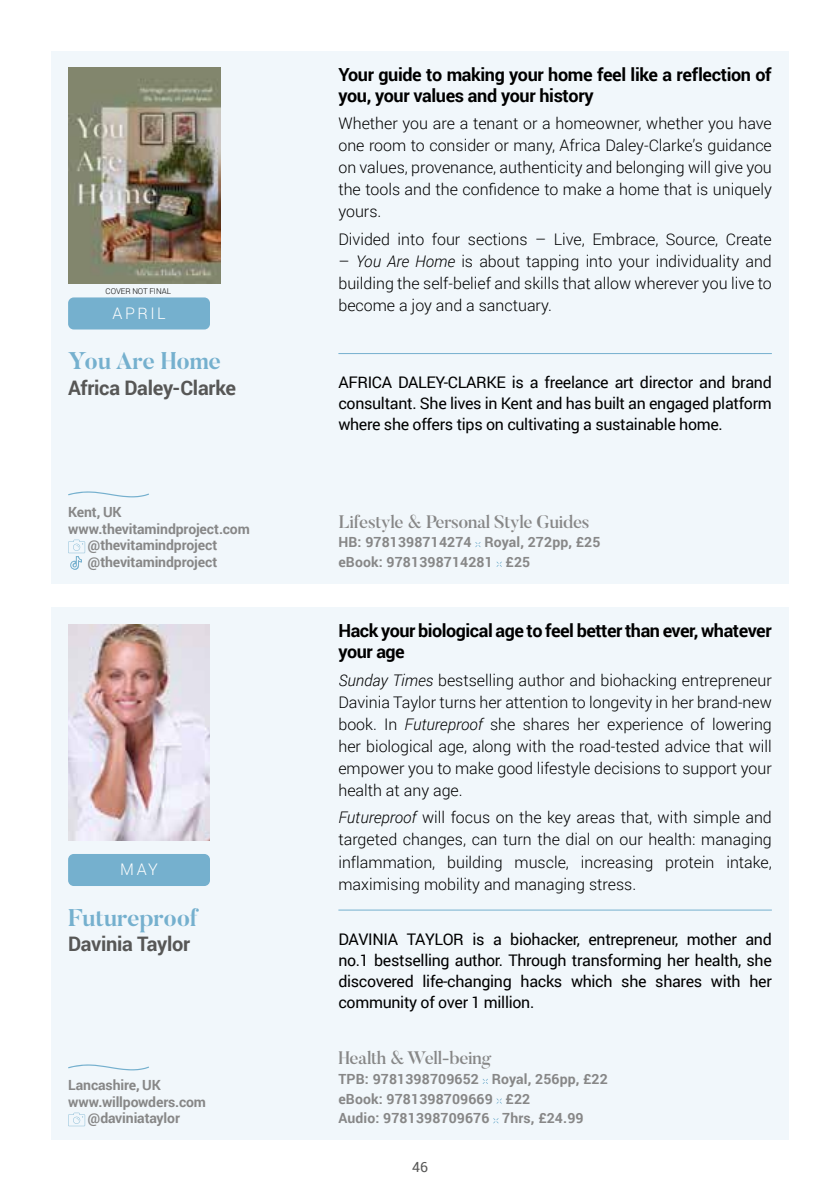
<style>
.page{position:relative;width:840px;height:1191px;background:#fff}
.page>*{position:absolute;margin:0;border:0;box-sizing:border-box;transform-origin:0 0}
.t1{font:700 24px "Butler";letter-spacing:-.01em;color:#75b0ce}
.t2{font:700 20px "Roboto";letter-spacing:-.015em;color:#575756}
.t3{font:700 18px/21px "Roboto";letter-spacing:-.025em;color:#000}
.t4{font:500 18px "Butler";letter-spacing:-.02em;color:#878787}
.t5{font:300 16px/22px "Roboto";color:#000;text-align:justify}
.t6{font:16px/21px "Roboto";letter-spacing:-.02em;color:#000;text-align:justify}
.t7{font:300 16px "Roboto";letter-spacing:.145em;color:#fff}
.t8{font:700 14px/19.6px "Roboto";letter-spacing:.005em;color:#878787}
.t9{font:14px "Roboto";color:#575756}
.t10{font:300 8px "Roboto";letter-spacing:-.005em;color:#000}
.s1{font-style:italic}
</style>
<div class="page">
<div style="left:51px;top:51px;width:737px;height:532px;background:#f1f7fb"></div>
<div style="left:68px;top:297px;width:142px;height:32px;background:#75b0ce;border-radius:6px"></div>
<img style="left:68px;top:68px;width:152px;height:216px">
<svg style="left:68px;top:491px;width:81px;height:6px"></svg>
<hr style="left:338px;top:353px;width:433px;height:1px;background:#75b0ce">
<svg style="left:475px;top:542px;width:5px;height:5px"></svg>
<svg style="left:496px;top:561px;width:5px;height:6px"></svg>
<svg style="left:68px;top:540px;width:17px;height:29px"></svg>
<div style="left:51px;top:607px;width:737px;height:533px;background:#f1f7fb"></div>
<div style="left:68px;top:854px;width:142px;height:32px;background:#75b0ce;border-radius:6px"></div>
<img style="left:68px;top:624px;width:142px;height:216px">
<svg style="left:68px;top:1064px;width:81px;height:6px"></svg>
<hr style="left:338px;top:909px;width:433px;height:1px;background:#75b0ce">
<svg style="left:482px;top:1079px;width:5px;height:5px"></svg>
<svg style="left:496px;top:1098px;width:5px;height:5px"></svg>
<svg style="left:493px;top:1118px;width:5px;height:5px"></svg>
<svg style="left:68px;top:1112px;width:17px;height:14px"></svg>
<p class="t10" style="left:105px;top:285px;width:67px">COVER NOT FINAL</p>
<p class="t7" style="left:113px;top:302px;width:54px">APRIL</p>
<h1 class="t1" style="left:68px;top:345px;width:154px">You Are Home</h1>
<p class="t2" style="left:68px;top:373px;width:169px">Africa Daley-Clarke</p>
<p class="t8" style="left:68px;top:502px;width:55px">Kent, UK</p>
<p class="t8" style="left:68px;top:518px;width:183px">www.thevitamindproject.com</p>
<p class="t8" style="left:88px;top:535px;width:131px">@thevitamindproject</p>
<p class="t8" style="left:88px;top:551px;width:131px">@thevitamindproject</p>
<p class="t7" style="left:120px;top:858px;width:39px">MAY</p>
<h1 class="t1" style="left:68px;top:902px;width:131px">Futureproof</h1>
<p class="t2" style="left:68px;top:930px;width:124px">Davinia Taylor</p>
<p class="t8" style="left:68px;top:1075px;width:94px">Lancashire, UK</p>
<p class="t8" style="left:68px;top:1091px;width:139px">www.willpowders.com</p>
<p class="t8" style="left:88px;top:1108px;width:93px">@daviniataylor</p>
<p class="t3" style="left:338px;top:63px;width:434px">Your guide to making your home feel like a reflection of you, your values and your history</p>
<p class="t5" style="left:338px;top:112px;width:435px">Whether you are a tenant or a homeowner, whether you have one room to consider or many, Africa Daley-Clarke’s guidance on values, provenance, authenticity and belonging will give you the tools and the confidence to make a home that is uniquely yours.</p>
<p class="t5" style="left:338px;top:228px;width:434px">Divided into four sections – Live, Embrace, Source, Create</p>
<p class="t5" style="left:338px;top:250px;width:435px">– <span class="s1">You Are Home</span> is about tapping into your individuality and building the self-belief and skills that allow wherever you live to become a joy and a sanctuary.</p>
<p class="t6" style="left:338px;top:371px;width:434px">AFRICA DALEY-CLARKE is a freelance art director and brand consultant. She lives in Kent and has built an engaged platform where she offers tips on cultivating a sustainable home.</p>
<p class="t4" style="left:338px;top:510px;width:252px">Lifestyle &amp; Personal Style Guides</p>
<p class="t8" style="left:338px;top:532px;width:263px">HB: 9781398714274 Royal, 272pp, £25 eBook: 9781398714281 £25</p>
<p class="t3" style="left:338px;top:619px;width:434px">Hack your biological age to feel better than ever, whatever your age</p>
<p class="t5" style="left:338px;top:668px;width:435px"><span class="s1">Sunday Times</span> bestselling author and biohacking entrepreneur Davinia Taylor turns her attention to longevity in her brand-new book. In <span class="s1">Futureproof</span> she shares her experience of lowering her biological age, along with the road-tested advice that will empower you to make good lifestyle decisions to support your health at any age.</p>
<p class="t5" style="left:338px;top:806px;width:435px"><span class="s1">Futureproof</span> will focus on the key areas that, with simple and targeted changes, can turn the dial on our health: managing inflammation, building muscle, increasing protein intake, maximising mobility and managing stress.</p>
<p class="t6" style="left:338px;top:927px;width:434px">DAVINIA TAYLOR is a biohacker, entrepreneur, mother and no.1 bestselling author. Through transforming her health, she discovered life-changing hacks which she shares with her community of over 1 million.</p>
<p class="t4" style="left:338px;top:1046px;width:154px">Health &amp; Well-being</p>
<p class="t8" style="left:338px;top:1068px;width:271px">TPB: 9781398709652 Royal, 256pp, £22 eBook: 9781398709669 £22<br>Audio: 9781398709676 7hrs, £24.99</p>
<p class="t9" style="left:412px;top:1156px;width:17px">46</p>
</div>
